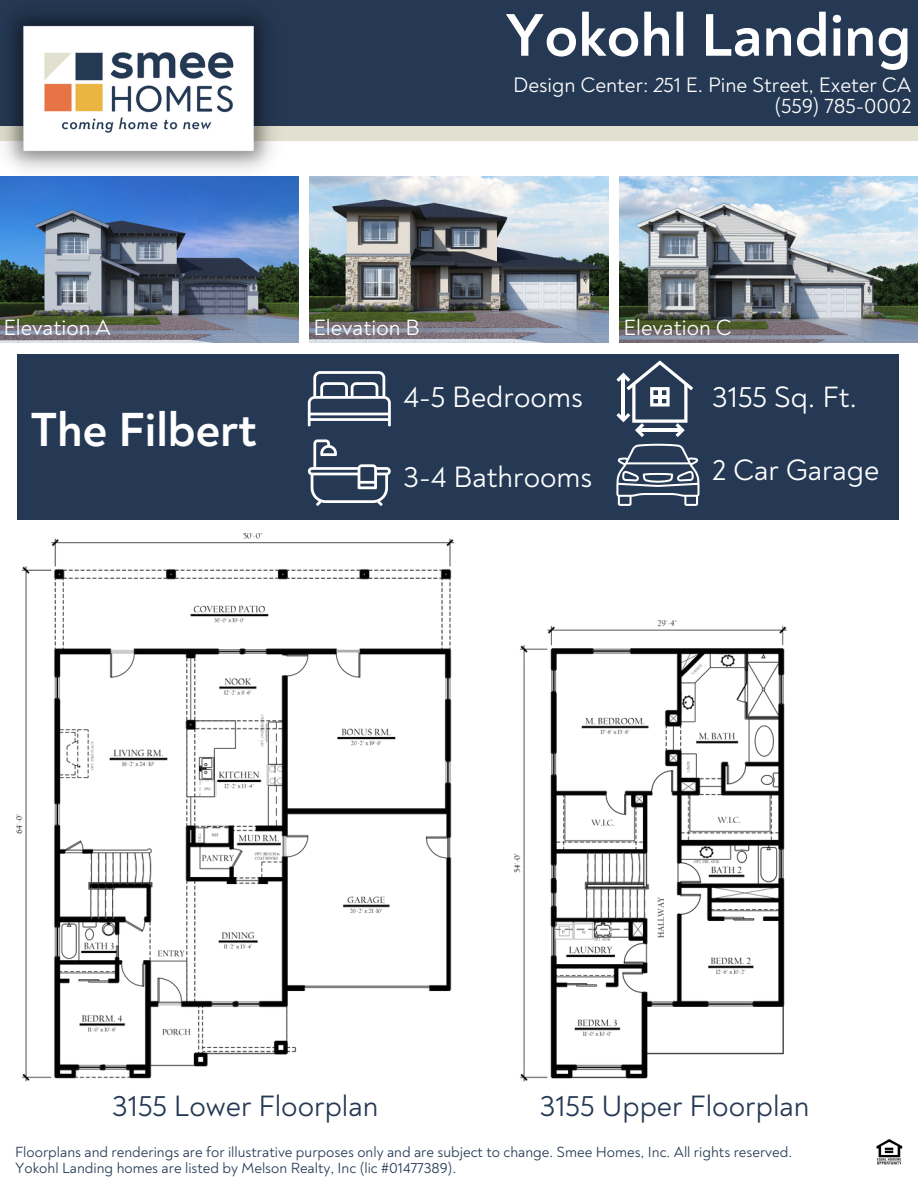
<style>
.page{position:relative;width:918px;height:1188px;background:#fff}
.page>*{position:absolute;margin:0;border:0;box-sizing:border-box;transform-origin:0 0}
.t1{font:700 61.2px "Noah";color:#fff}
.t2{font:700 48.75px "Noah";color:#fff}
.t3{font:30px "Noah";color:#fff}
.t4{font:30px "Noah";color:#253954}
.t5{font:22.5px "Noah";color:#fff}
.t6{font:21.3px/20.2px "Noah";color:#fff;text-align:right}
.t7{font:15px "Noah";color:#253954}
.s1{font-style:italic}
</style>
<div class="page">
<img style="left:0;top:176px;width:298px;height:167px">
<img style="left:309px;top:176px;width:300px;height:167px">
<img style="left:620px;top:176px;width:298px;height:167px">
<div style="left:0;top:0;width:918px;height:141px;background:#e2e0d0"></div>
<div style="left:0;top:0;width:918px;height:126px;background:#253954"></div>
<img style="left:4px;top:13px;width:269px;height:158px">
<img style="left:877px;top:1139px;width:26px;height:26px">
<div style="left:17px;top:354px;width:882px;height:166px;background:#253954"></div>
<svg style="left:308px;top:371px;width:83px;height:55px"></svg>
<svg style="left:308px;top:439px;width:83px;height:67px"></svg>
<svg style="left:616px;top:360px;width:77px;height:77px"></svg>
<hr style="left:658px;top:389px;width:4px;height:16px;background:#fff">
<hr style="left:652px;top:395px;width:16px;height:3px;background:#fff">
<svg style="left:616px;top:444px;width:83px;height:62px"></svg>
<img style="left:17px;top:533px;width:436px;height:549px">
<img style="left:514px;top:620px;width:273px;height:462px">
<h3 class="t1" style="left:505px;top:-2px;width:408px">Yokohl Landing</h3>
<p class="t6" style="left:513px;top:75px;width:400px">Design Center: <span class="s1">2</span>51 E. Pine Street, Exeter CA (559) 785-0002</p>
<h3 class="t5" style="left:3px;top:314px;width:109px">Elevation A</h3>
<p class="t5" style="left:313px;top:314px;width:108px">Elevation B</p>
<h3 class="t5" style="left:624px;top:314px;width:109px">Elevation C</h3>
<h3 class="t2" style="left:31px;top:400px;width:227px">The Filbert</h3>
<p class="t3" style="left:404px;top:379px;width:181px">4-5 Bedrooms</p>
<h4 class="t3" style="left:404px;top:459px;width:190px">3-4 Bathrooms</h4>
<h4 class="t3" style="left:712px;top:379px;width:146px">3155 Sq. Ft.</h4>
<h4 class="t3" style="left:712px;top:452px;width:169px">2 Car Garage</h4>
<p class="t4" style="left:112px;top:1088px;width:268px">3155 Lower Floorplan</p>
<p class="t4" style="left:540px;top:1088px;width:271px">3155 Upper Floorplan</p>
<h3 class="t7" style="left:15px;top:1143px;width:779px">Floorplans and renderings are for illustrative purposes only and are subject to change. Smee Homes, Inc. All rights reserved.</h3>
<p class="t7" style="left:15px;top:1159px;width:443px">Yokohl Landing homes are listed by Melson Realty, Inc (lic #01477389).</p>
</div>
